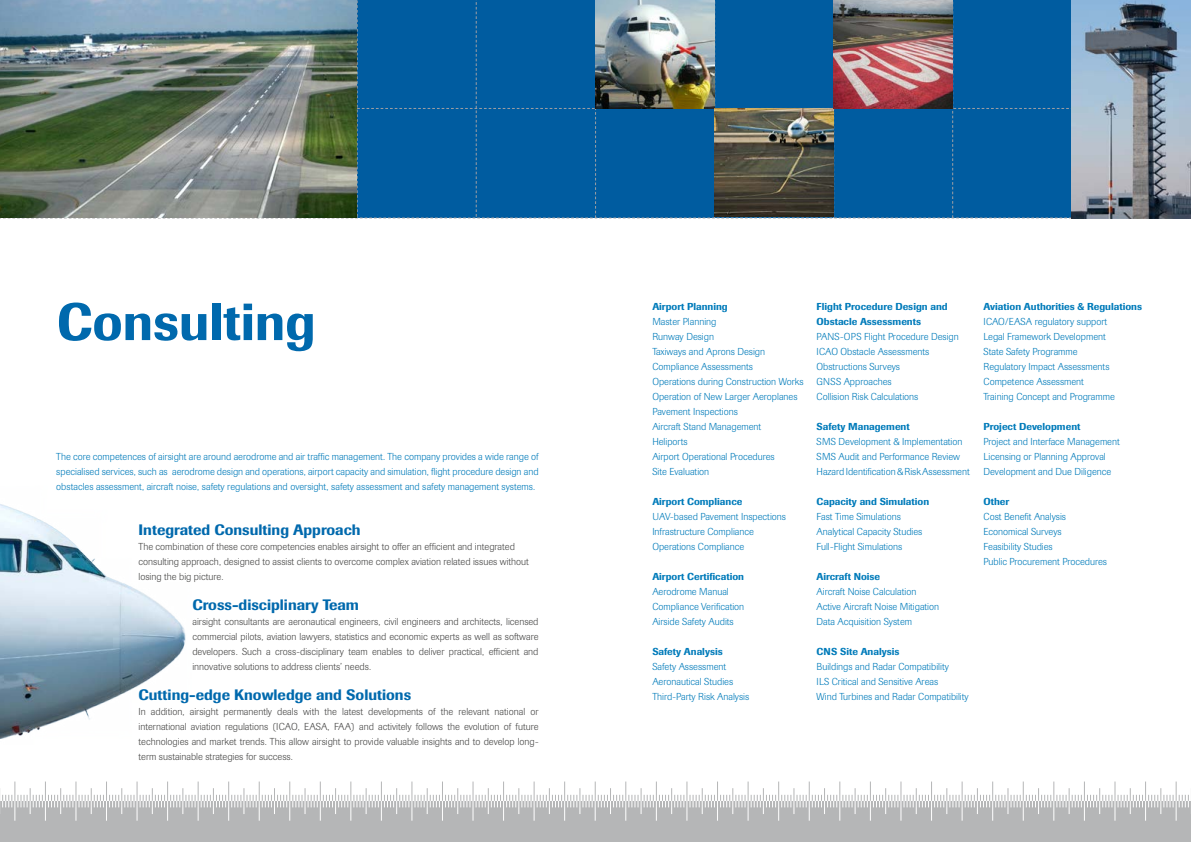
<style>
.page{position:relative;width:1191px;height:842px;background:#fff}
.page>*{position:absolute;margin:0;border:0;box-sizing:border-box;transform-origin:0 0}
.t1{font:500 52px "Supersonic BSK";color:#0069ad}
.t2{font:500 15px "Supersonic BSK";color:#0069ad}
.t3{font:300 10px/15px "Supersonic BSK";color:#007bba}
.t4{font:300 10px/15px "Supersonic BSK";color:#484847;text-align:justify}
.t5{font:500 10px/15px "Supersonic BSK";color:#007bba}
</style>
<div class="page">
<div style="left:595px;top:801px;width:596px;height:41px;background:#b5b6b7"></div>
<div style="left:0;top:0;width:1191px;height:219px;background:#005ca0"></div>
<div style="left:0;top:801px;width:595px;height:41px;background:#b5b6b7"></div>
<svg style="left:2px;top:781px;width:1187px;height:40px"></svg>
<img style="left:0;top:0;width:357px;height:218px">
<img style="left:595px;top:0;width:119px;height:108px">
<img style="left:714px;top:109px;width:119px;height:108px">
<img style="left:833px;top:0;width:119px;height:108px">
<img style="left:1071px;top:0;width:120px;height:218px">
<img style="left:0;top:504px;width:186px;height:235px">
<h1 class="t1" style="left:57px;top:290px;width:260px">Consulting</h1>
<p class="t3" style="left:56px;top:449px;width:484px;text-align:justify">The core competences of airsight are around aerodrome and air traffic management. The company provides a wide range of specialised services, such as aerodrome design and operations, airport capacity and simulation, flight procedure design and obstacles assessment, aircraft noise, safety regulations and oversight, safety assessment and safety management systems.</p>
<h2 class="t2" style="left:139px;top:521px;width:223px">Integrated Consulting Approach</h2>
<p class="t4" style="left:139px;top:539px;width:392px;text-align:left">The combination of these core competencies enables airsight to offer an efficient and integrated consulting approach, designed to assist clients to overcome complex aviation related issues without losing the big picture.</p>
<h2 class="t2" style="left:192px;top:596px;width:168px">Cross-disciplinary Team</h2>
<p class="t4" style="left:192px;top:614px;width:348px">airsight consultants are aeronautical engineers, civil engineers and architects, licensed commercial pilots, aviation lawyers, statistics and economic experts as well as software developers. Such a cross-disciplinary team enables to deliver practical, efficient and innovative solutions to address clients’ needs.</p>
<h2 class="t2" style="left:139px;top:686px;width:274px">Cutting-edge Knowledge and Solutions</h2>
<p class="t4" style="left:139px;top:704px;width:401px">In addition, airsight permanently deals with the latest developments of the relevant national or international aviation regulations (ICAO, EASA, FAA) and activitely follows the evolution of future technologies and market trends. This allow airsight to provide valuable insights and to develop long&shy;term sustainable strategies for success.</p>
<p class="t5" style="left:652px;top:299px;width:77px">Airport Planning</p>
<p class="t3" style="left:652px;top:314px;width:153px">Master Planning<br>Runway Design<br>Taxiways and Aprons Design<br>Compliance Assessments<br>Operations during Construction Works<br>Operation of New Larger Aeroplanes<br>Pavement Inspections<br>Aircraft Stand Management<br>Heliports<br>Airport Operational Procedures<br>Site Evaluation</p>
<p class="t5" style="left:652px;top:494px;width:91px">Airport Compliance</p>
<p class="t3" style="left:652px;top:509px;width:135px">UAV-based Pavement Inspections<br>Infrastructure Compliance<br>Operations Compliance</p>
<p class="t5" style="left:652px;top:569px;width:93px">Airport Certification</p>
<p class="t3" style="left:652px;top:584px;width:93px">Aerodrome Manual<br>Compliance Verification<br>Airside Safety Audits</p>
<p class="t5" style="left:652px;top:644px;width:72px">Safety Analysis</p>
<p class="t3" style="left:652px;top:659px;width:98px">Safety Assessment<br>Aeronautical Studies<br>Third-Party Risk Analysis</p>
<p class="t5" style="left:816px;top:299px;width:133px">Flight Procedure Design and<br>Obstacle Assessments</p>
<p class="t3" style="left:816px;top:329px;width:144px">PANS-OPS Flight Procedure Design<br>ICAO Obstacle Assessments<br>Obstructions Surveys<br>GNSS Approaches<br>Collision Risk Calculations</p>
<p class="t5" style="left:816px;top:419px;width:95px">Safety Management</p>
<p class="t3" style="left:816px;top:434px;width:155px">SMS Development &amp; Implementation<br>SMS Audit and Performance Review<br>Hazard Identification &amp; Risk Assessment</p>
<p class="t5" style="left:816px;top:494px;width:114px">Capacity and Simulation</p>
<p class="t3" style="left:816px;top:509px;width:107px">Fast Time Simulations<br>Analytical Capacity Studies<br>Full-Flight Simulations</p>
<p class="t5" style="left:816px;top:569px;width:65px">Aircraft Noise</p>
<p class="t3" style="left:816px;top:584px;width:124px">Aircraft Noise Calculation<br>Active Aircraft Noise Mitigation<br>Data Acquisition System</p>
<p class="t5" style="left:816px;top:644px;width:84px">CNS Site Analysis</p>
<p class="t3" style="left:816px;top:659px;width:154px">Buildings and Radar Compatibility<br>ILS Critical and Sensitive Areas<br>Wind Turbines and Radar Compatibility</p>
<p class="t5" style="left:983px;top:299px;width:160px">Aviation Authorities &amp; Regulations</p>
<p class="t3" style="left:983px;top:314px;width:133px">ICAO/EASA regulatory support<br>Legal Framework Development<br>State Safety Programme<br>Regulatory Impact Assessments<br>Competence Assessment<br>Training Concept and Programme</p>
<p class="t5" style="left:983px;top:419px;width:98px">Project Development</p>
<p class="t3" style="left:983px;top:434px;width:138px">Project and Interface Management<br>Licensing or Planning Approval<br>Development and Due Diligence</p>
<p class="t5" style="left:983px;top:494px;width:27px">Other</p>
<p class="t3" style="left:983px;top:509px;width:125px">Cost Benefit Analysis<br>Economical Surveys<br>Feasibility Studies<br>Public Procurement Procedures</p>
</div>
